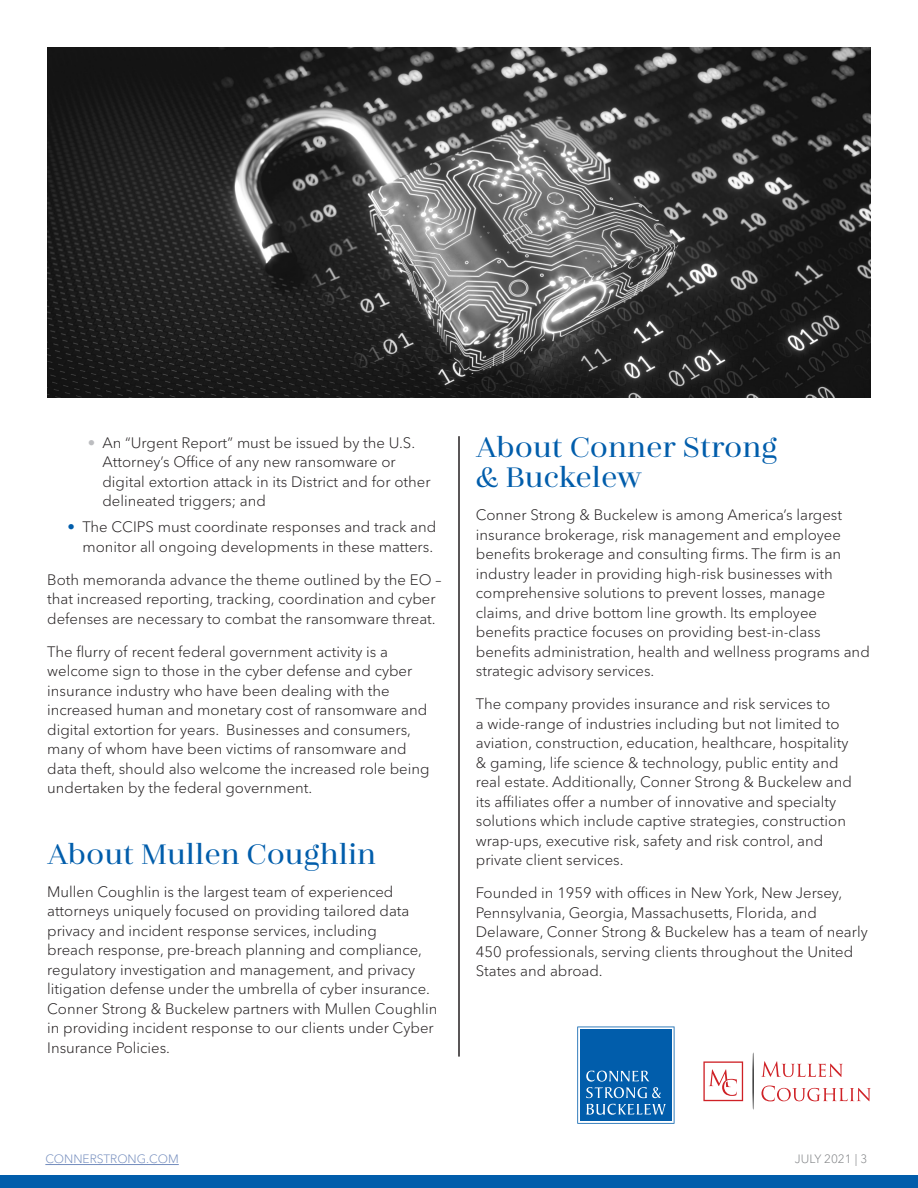
<style>
.page{position:relative;width:918px;height:1188px;background:#fff}
.page>*{position:absolute;margin:0;border:0;box-sizing:border-box;transform-origin:0 0}
.t1{font:500 31.5px/30px "Zahrah";color:#015dab}
.t2{font:300 15px/19.5px "Avenir Next LT Pro";color:#231f20}
.t3{font:300 12px "Avenir Next LT Pro";color:#738cbd}
.t4{font:300 12px "Avenir Next LT Pro";color:#808285}
.s1{color:#bcbdc0}
.s2{color:#015dab}
</style>
<div class="page">
<img style="left:47px;top:47px;width:824px;height:350px">
<hr style="left:45px;top:1164px;width:134px;height:1px;background:#738cbd">
<div style="left:0;top:1175px;width:918px;height:13px;background:#015dab"></div>
<hr style="left:459px;top:436px;width:1px;height:621px;background:#231f20">
<svg style="left:577px;top:1027px;width:97px;height:97px;background:#2675b7"></svg>
<svg style="left:703px;top:1061px;width:40px;height:40px"></svg>
<hr style="left:753px;top:1052px;width:1px;height:58px;background:#000;border-radius:50%">
<svg style="left:761px;top:1061px;width:82px;height:16px"></svg>
<svg style="left:762px;top:1086px;width:109px;height:15px"></svg>
<p class="t2" style="left:102px;top:433px;width:330px;text-indent:-15px"><span class="s1">•</span> An “Urgent Report” must be issued by the U.S.<br>Attorney’s Office of any new ransomware or digital extortion attack in its District and for other delineated triggers; and</p>
<p class="t2" style="left:68px;top:517px;width:370px;text-align:right"><span class="s2">•</span> The CCIPS must coordinate responses and track and monitor all ongoing developments in these matters.</p>
<p class="t2" style="left:47px;top:570px;width:396px">Both memoranda advance the theme outlined by the EO – that increased reporting, tracking, coordination and cyber defenses are necessary to combat the ransomware threat.</p>
<p class="t2" style="left:47px;top:642px;width:384px">The flurry of recent federal government activity is a welcome sign to those in the cyber defense and cyber insurance industry who have been dealing with the increased human and monetary cost of ransomware and digital extortion for years. Businesses and consumers, many of whom have been victims of ransomware and data theft, should also welcome the increased role being undertaken by the federal government.</p>
<p class="t1" style="left:47px;top:839px;width:331px">About Mullen Coughlin</p>
<p class="t2" style="left:47px;top:882px;width:392px">Mullen Coughlin is the largest team of experienced attorneys uniquely focused on providing tailored data privacy and incident response services, including<br>breach response, pre-breach planning and compliance, regulatory investigation and management, and privacy litigation defense under the umbrella of cyber insurance.<br>Conner Strong &amp; Buckelew partners with Mullen Coughlin in providing incident response to our clients under Cyber Insurance Policies.</p>
<p class="t1" style="left:476px;top:432px;width:303px">About Conner Strong &amp; Buckelew</p>
<p class="t2" style="left:476px;top:505px;width:395px">Conner Strong &amp; Buckelew is among America’s largest insurance brokerage, risk management and employee benefits brokerage and consulting firms. The firm is an industry leader in providing high-risk businesses with comprehensive solutions to prevent losses, manage claims, and drive bottom line growth. Its employee benefits practice focuses on providing best-in-class benefits administration, health and wellness programs and strategic advisory services.</p>
<p class="t2" style="left:476px;top:694px;width:378px">The company provides insurance and risk services to<br>a wide-range of industries including but not limited to aviation, construction, education, healthcare, hospitality &amp; gaming, life science &amp; technology, public entity and real estate. Additionally, Conner Strong &amp; Buckelew and its affiliates offer a number of innovative and specialty solutions which include captive strategies, construction wrap-ups, executive risk, safety and risk control, and private client services.</p>
<p class="t2" style="left:476px;top:883px;width:393px">Founded in 1959 with offices in New York, New Jersey, Pennsylvania, Georgia, Massachusetts, Florida, and Delaware, Conner Strong &amp; Buckelew has a team of nearly 450 professionals, serving clients throughout the United States and abroad.</p>
<p class="t3" style="left:45px;top:1152px;width:135px">CONNERSTRONG.COM</p>
<p class="t4" style="left:795px;top:1152px;width:74px">JULY 2021 | 3</p>
</div>
